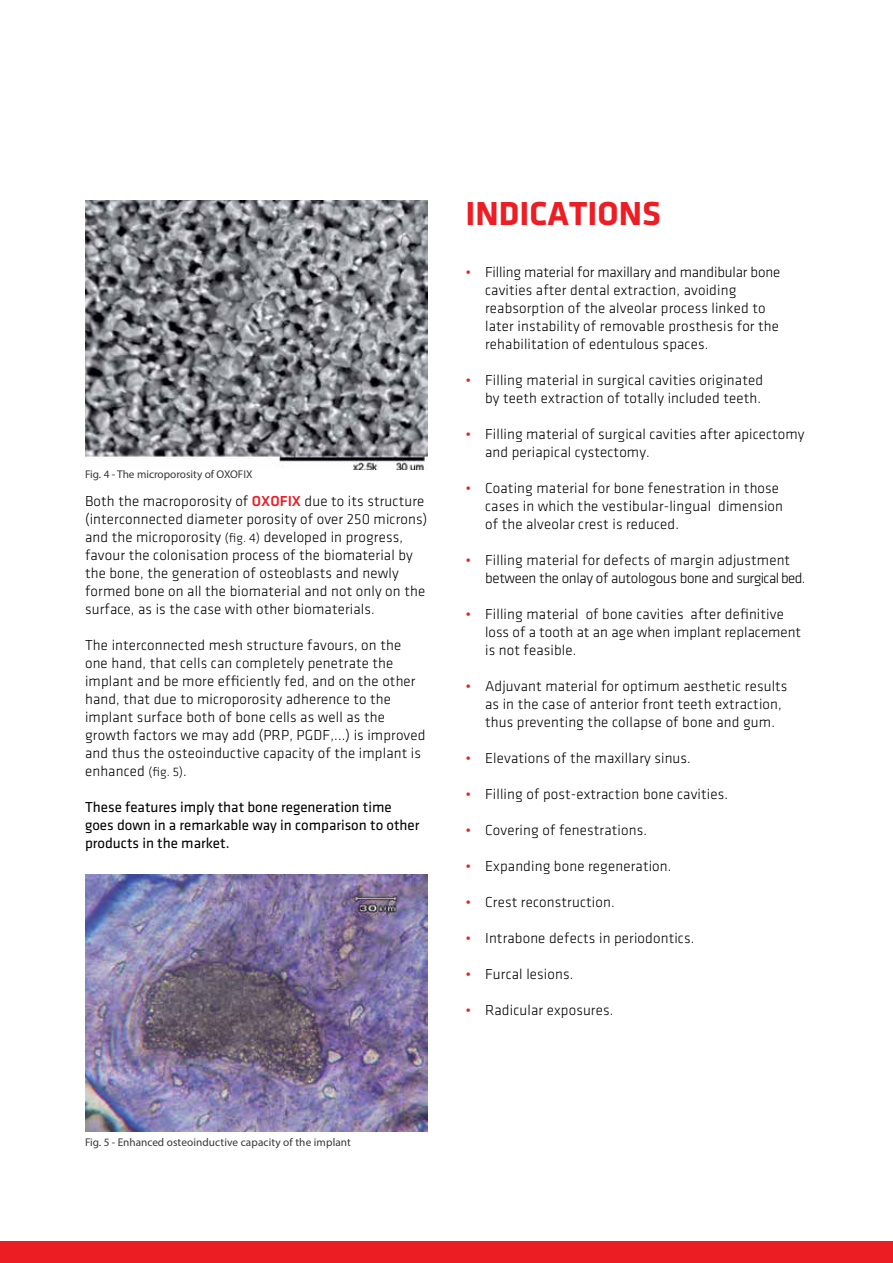
<style>
.page{position:relative;width:893px;height:1263px;background:#fff}
.page>*{position:absolute;margin:0;border:0;box-sizing:border-box;transform-origin:0 0}
.t1{font:700 34.5px "Klavika";color:#ed1d24}
.t2{font:300 15px/18px "Klavika";letter-spacing:.01em;color:#000}
.t3{font:15px/18px "Klavika";color:#000}
.t4{font:11.25px "Myriad Pro";color:#383838}
.s1{font-family:"Klavika Medium TF";font-weight:400;color:#ed1d24}
.s2{font-size:12.75px}
.s3{color:#ed1d24}
</style>
<div class="page">
<img style="left:85px;top:201px;width:342px;height:268px">
<div style="left:0;top:1241px;width:893px;height:22px;background:#ed1d24"></div>
<img style="left:85px;top:875px;width:342px;height:257px">
<p class="t4" style="left:85px;top:467px;width:169px">Fig. 4 - The microporosity of OXOFIX</p>
<p class="t2" style="left:85px;top:492px;width:344px">Both the macroporosity of <span class="s1">OXOFIX</span> due to its structure (interconnected diameter porosity of over 250 microns) and the microporosity <span class="s2">(fig. 4)</span> developed in progress, favour the colonisation process of the biomaterial by the bone, the generation of osteoblasts and newly formed bone on all the biomaterial and not only on the surface, as is the case with other biomaterials.</p>
<p class="t2" style="left:85px;top:636px;width:342px">The interconnected mesh structure favours, on the one hand, that cells can completely penetrate the implant and be more efficiently fed, and on the other hand, that due to microporosity adherence to the implant surface both of bone cells as well as the growth factors we may add (PRP, PGDF,...) is improved and thus the osteoinductive capacity of the implant is enhanced <span class="s2">(fig. 5)</span>.</p>
<p class="t3" style="left:85px;top:798px;width:336px">These features imply that bone regeneration time goes down in a remarkable way in comparison to other products in the market.</p>
<h1 class="t1" style="left:466px;top:195px;width:197px">INDICATIONS</h1>
<p class="t2" style="left:485px;top:264px;width:297px;text-indent:-20px"><span class="s3">•</span> Filling material for maxillary and mandibular bone cavities after dental extraction, avoiding reabsorption of the alveolar process linked to later instability of removable prosthesis for the rehabilitation of edentulous spaces.</p>
<p class="t2" style="left:466px;top:372px;width:299px;text-align:right"><span class="s3">•</span> Filling material in surgical cavities originated by teeth extraction of totally included teeth.</p>
<p class="t2" style="left:485px;top:426px;width:321px;text-indent:-19px"><span class="s3">•</span> Filling material of surgical cavities after apicectomy and periapical cystectomy.</p>
<p class="t2" style="left:485px;top:480px;width:299px;text-indent:-20px"><span class="s3">•</span> Coating material for bone fenestration in those cases in which the vestibular-lingual dimension of the alveolar crest is reduced.</p>
<p class="t2" style="left:485px;top:552px;width:322px;text-indent:-20px"><span class="s3">•</span> Filling material for defects of margin adjustment between the onlay of autologous bone and surgical bed.</p>
<p class="t2" style="left:485px;top:606px;width:317px;text-indent:-20px"><span class="s3">•</span> Filling material of bone cavities after definitive loss of a tooth at an age when implant replacement is not feasible.</p>
<p class="t2" style="left:485px;top:678px;width:304px;text-indent:-20px"><span class="s3">•</span> Adjuvant material for optimum aesthetic results as in the case of anterior front teeth extraction, thus preventing the collapse of bone and gum.</p>
<p class="t2" style="left:466px;top:750px;width:227px"><span class="s3">•</span> Elevations of the maxillary sinus.</p>
<p class="t2" style="left:466px;top:786px;width:264px"><span class="s3">•</span> Filling of post-extraction bone cavities.</p>
<p class="t2" style="left:466px;top:822px;width:183px"><span class="s3">•</span> Covering of fenestrations.</p>
<p class="t2" style="left:466px;top:858px;width:207px"><span class="s3">•</span> Expanding bone regeneration.</p>
<p class="t2" style="left:466px;top:894px;width:151px"><span class="s3">•</span> Crest reconstruction.</p>
<p class="t2" style="left:466px;top:930px;width:230px"><span class="s3">•</span> Intrabone defects in periodontics.</p>
<p class="t2" style="left:466px;top:966px;width:109px"><span class="s3">•</span> Furcal lesions.</p>
<p class="t2" style="left:466px;top:1002px;width:149px"><span class="s3">•</span> Radicular exposures.</p>
<p class="t4" style="left:85px;top:1135px;width:267px">Fig. 5 - Enhanced osteoinductive capacity of the implant</p>
</div>
